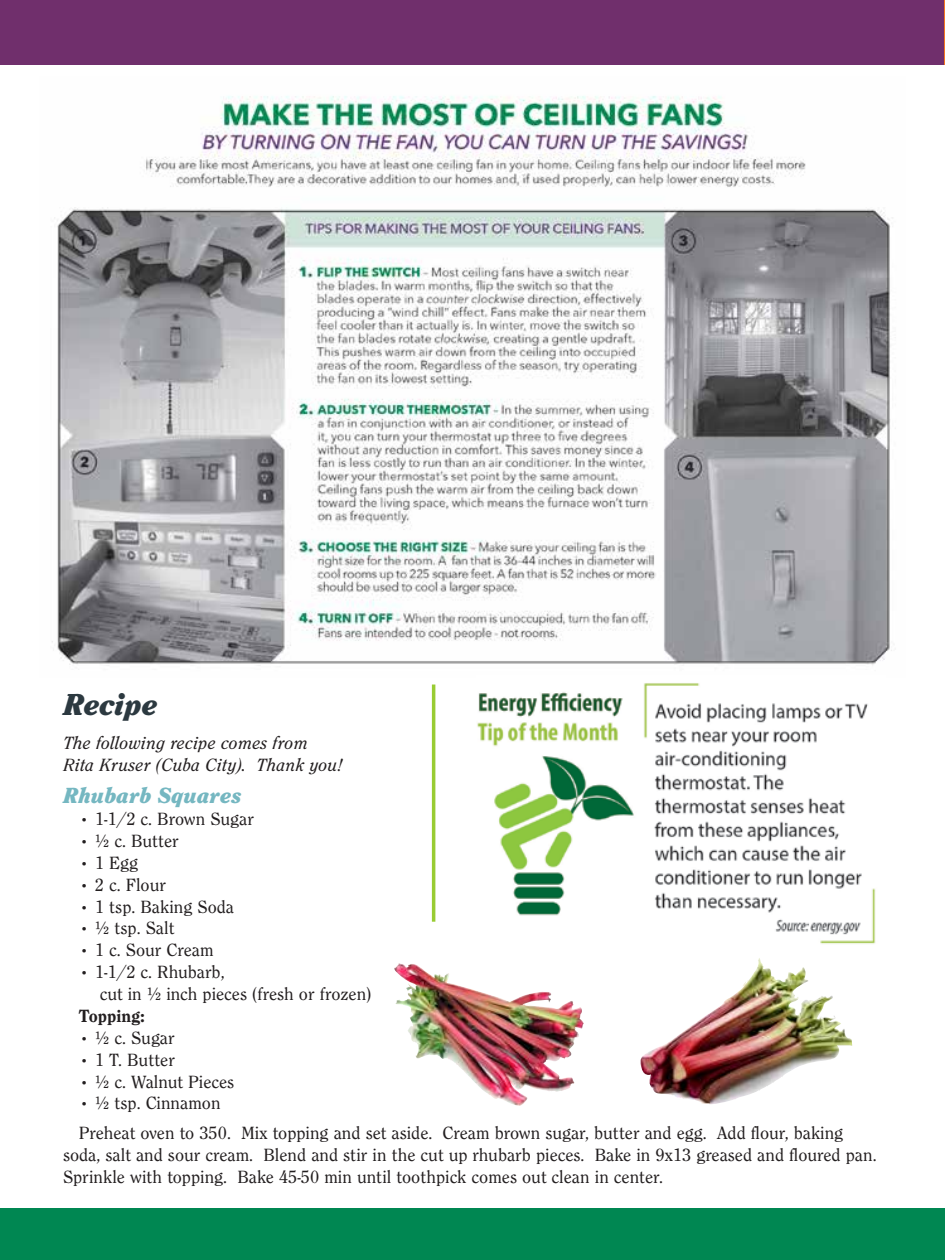
<style>
.page{position:relative;width:945px;height:1260px;background:#fff}
.page>*{position:absolute;margin:0;border:0;box-sizing:border-box;transform-origin:0 0}
.t1{font:31.5px "Clearface Black Italic DTC";color:#2c3940}
.t2{font:22.75px "Clearface Black Italic DTC";color:#75b7c1}
.t3{font:18.38px/21.9px "Clearface Regular DTC";color:#231f20}
.t4{font:18.38px/21.9px "Clearface Regular Italic DTC";color:#231f20}
.t5{font:18.38px "Clearface Heavy DTC";color:#231f20}
</style>
<div class="page">
<img style="left:640px;top:958px;width:212px;height:146px">
<img style="left:394px;top:963px;width:179px;height:143px">
<div style="left:0;top:0;width:945px;height:65px;background:#702f6c"></div>
<div style="left:0;top:1209px;width:945px;height:51px;background:#008752"></div>
<img style="left:52px;top:96px;width:844px;height:570px">
<img style="left:477px;top:683px;width:399px;height:261px">
<hr style="left:432px;top:685px;width:3px;height:237px;background:#9c3">
<h1 class="t1" style="left:63px;top:686px;width:96px">Recipe</h1>
<p class="t4" style="left:63px;top:732px;width:281px">The following recipe comes from<br>Rita Kruser (Cuba City). Thank you!</p>
<p class="t2" style="left:63px;top:782px;width:180px">Rhubarb Squares</p>
<p class="t3" style="left:79px;top:808px;width:177px">• 1-1/2 c. Brown Sugar</p>
<p class="t3" style="left:79px;top:830px;width:102px">• ½ c. Butter</p>
<p class="t3" style="left:79px;top:852px;width:61px">• 1 Egg</p>
<p class="t3" style="left:79px;top:873px;width:89px">• 2 c. Flour</p>
<p class="t3" style="left:79px;top:895px;width:157px">• 1 tsp. Baking Soda</p>
<p class="t3" style="left:79px;top:917px;width:97px">• ½ tsp. Salt</p>
<p class="t3" style="left:79px;top:939px;width:136px">• 1 c. Sour Cream</p>
<p class="t3" style="left:100px;top:961px;width:273px;text-indent:-21px">• 1-1/2 c. Rhubarb,<br>cut in ½ inch pieces (fresh or frozen)</p>
<p class="t5" style="left:79px;top:1005px;width:68px">Topping:</p>
<p class="t3" style="left:79px;top:1026px;width:98px">• ½ c. Sugar</p>
<p class="t3" style="left:79px;top:1048px;width:98px">• 1 T. Butter</p>
<p class="t3" style="left:79px;top:1070px;width:157px">• ½ c. Walnut Pieces</p>
<p class="t3" style="left:79px;top:1088px;width:766px;line-height:29.8px">• ½ tsp. Cinnamon<br>Preheat oven to 350. Mix topping and set aside. Cream brown sugar, butter and egg. Add flour, baking</p>
<p class="t3" style="left:63px;top:1144px;width:815px">soda, salt and sour cream. Blend and stir in the cut up rhubarb pieces. Bake in 9x13 greased and floured pan.<br>Sprinkle with topping. Bake 45-50 min until toothpick comes out clean in center.</p>
</div>
